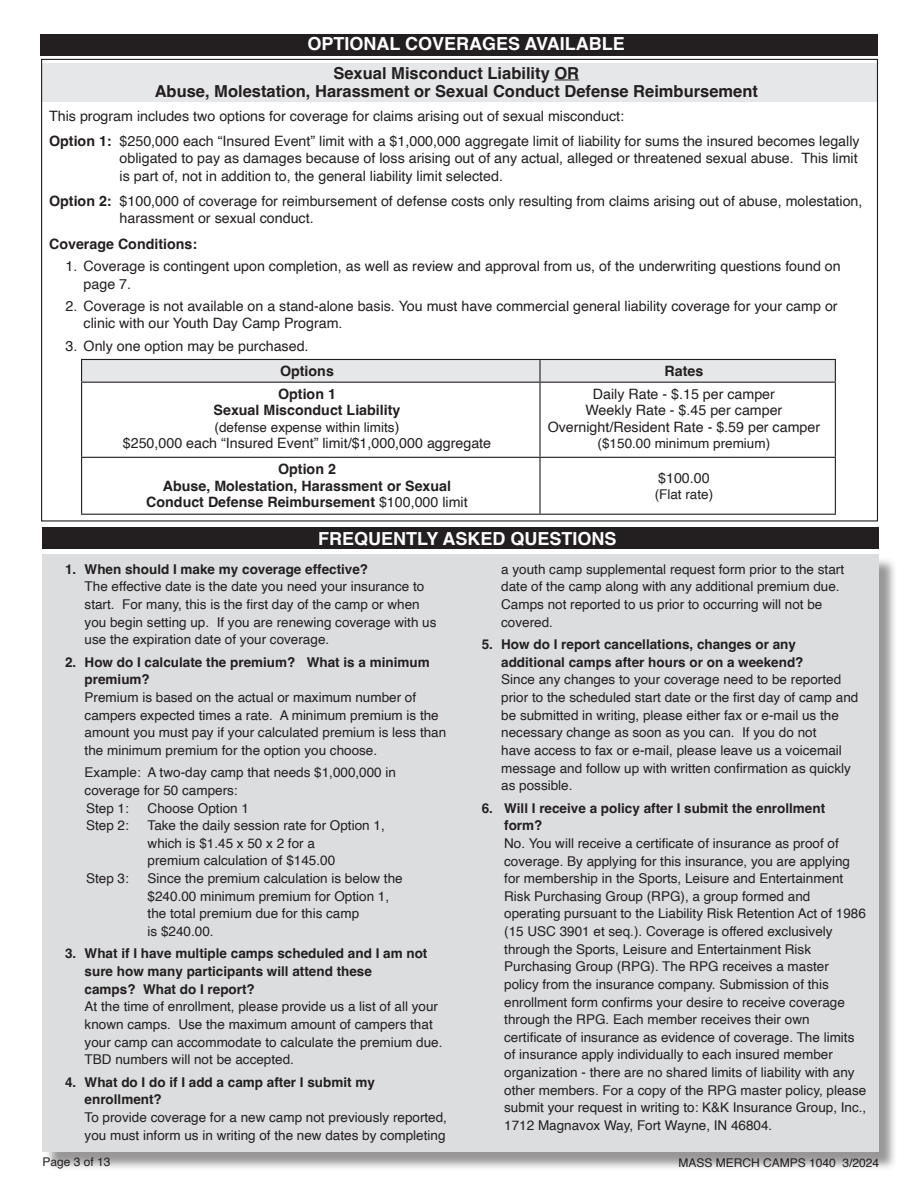
<style>
.page{position:relative;width:918px;height:1188px;background:#fff}
.page>*{position:absolute;margin:0;border:0;box-sizing:border-box;transform-origin:0 0}
.t1{font:700 18px "Helvetica";color:#fff}
.t2{font:700 16.5px/18px "Helvetica";color:#231f20;text-align:center}
.t3{font:14.25px/17.2px "Helvetica";color:#231f20}
.t4{font:700 14.25px/16.5px "Helvetica";color:#231f20;text-align:center}
.t5{font:13.5px/17.7px "Helvetica";color:#231f20}
.t6{font:700 13.5px/17.7px "Helvetica";color:#231f20}
.t7{font:12px "Helvetica";color:#231f20}
.s1{font-weight:700}
.s2{font-size:14.25px}
.s3{font-weight:400}
</style>
<div class="page">
<div style="left:41px;top:63px;width:835px;height:39px;background:#e6e7e9"></div>
<div style="left:41px;top:34px;width:837px;height:22px;background:#231f20"></div>
<svg style="left:554px;top:80px;width:25px;height:1px"></svg>
<svg style="left:81px;top:359px;width:755px;height:23px;background:#d8d9db"></svg>
<hr style="left:81px;top:382px;width:459px;height:1px;background:#231f20">
<hr style="left:81px;top:383px;width:1px;height:74px;background:#231f20">
<hr style="left:540px;top:382px;width:296px;height:1px;background:#231f20">
<hr style="left:539px;top:383px;width:2px;height:74px;background:#231f20">
<hr style="left:835px;top:383px;width:1px;height:74px;background:#231f20">
<hr style="left:81px;top:457px;width:459px;height:1px;background:#231f20">
<hr style="left:81px;top:458px;width:1px;height:56px;background:#231f20">
<hr style="left:540px;top:457px;width:296px;height:1px;background:#231f20">
<hr style="left:539px;top:458px;width:2px;height:56px;background:#231f20">
<hr style="left:835px;top:458px;width:1px;height:56px;background:#231f20">
<hr style="left:81px;top:514px;width:459px;height:1px;background:#231f20">
<hr style="left:540px;top:514px;width:296px;height:1px;background:#231f20">
<div style="left:45px;top:556px;width:853px;height:615px;background:#231f20;opacity:.47"></div>
<div style="left:42px;top:554px;width:837px;height:598px;background:#dcdddf"></div>
<div style="left:43px;top:528px;width:836px;height:21px;background:#231f20"></div>
<h1 class="t1" style="left:307px;top:33px;width:319px">OPTIONAL COVERAGES AVAILABLE</h1>
<p class="t2" style="left:155px;top:66px;width:605px">Sexual Misconduct Liability OR<br>Abuse, Molestation, Harassment or Sexual Conduct Defense Reimbursement</p>
<p class="t3" style="left:49px;top:103px;width:812px;line-height:25.5px">This program includes two options for coverage for claims arising out of sexual misconduct:<br><span class="s1">Option 1:</span> $250,000 each “Insured Event” limit with a $1,000,000 aggregate limit of liability for sums the insured becomes legally</p>
<p class="t3" style="left:120px;top:150px;width:740px">obligated to pay as damages because of loss arising out of any actual, alleged or threatened sexual abuse. This limit is part of, not in addition to, the general liability limit selected.</p>
<p class="t3" style="left:120px;top:193px;width:744px;text-indent:-70px"><span class="s1">Option 2:</span> $100,000 of coverage for reimbursement of defense costs only resulting from claims arising out of abuse, molestation, harassment or sexual conduct.</p>
<p class="t4" style="left:49px;top:237px;width:150px">Coverage Conditions:</p>
<p class="t3" style="left:84px;top:258px;width:759px;text-indent:-18px">1. Coverage is contingent upon completion, as well as review and approval from us, of the underwriting questions found on page 7.</p>
<p class="t3" style="left:84px;top:298px;width:756px;text-indent:-18px">2. Coverage is not available on a stand-alone basis. You must have commercial general liability coverage for your camp or clinic with our Youth Day Camp Program.</p>
<p class="t3" style="left:66px;top:338px;width:244px">3. Only one option may be purchased.</p>
<p class="t4" style="left:280px;top:364px;width:55px">Options</p>
<p class="t4" style="left:665px;top:364px;width:40px">Rates</p>
<p class="t4" style="left:214px;top:387px;width:188px">Option 1<br>Sexual Misconduct Liability</p>
<p class="t5" style="left:215px;top:419px;width:186px">(defense expense within limits<span class="s2">)</span></p>
<p class="t3" style="left:123px;top:435px;width:370px">$250,000 each “Insured Event” limit/$1,000,000 aggregate</p>
<p class="t3" style="left:548px;top:386px;width:274px;line-height:16.5px;text-align:center">Daily Rate - $.15 per camper<br>Weekly Rate - $.45 per camper<br>Overnight/Resident Rate - $.59 per camper</p>
<p class="t5" style="left:598px;top:435px;width:174px">($150.00 minimum premium)</p>
<p class="t4" style="left:146px;top:462px;width:323px">Option 2<br>Abuse, Molestation, Harassment or Sexual<br>Conduct Defense Reimbursement <span class="s3">$100,000 limit</span></p>
<p class="t3" style="left:658px;top:470px;width:53px">$100.00</p>
<p class="t5" style="left:655px;top:486px;width:60px">(Flat rate)</p>
<h1 class="t1" style="left:318px;top:527px;width:300px">FREQUENTLY ASKED QUESTIONS</h1>
<p class="t6" style="left:65px;top:562px;width:305px">1. When should I make my coverage effective?</p>
<p class="t5" style="left:85px;top:578px;width:353px">The effective date is the date you need your insurance to start. For many, this is the first day of the camp or when you begin setting up. If you are renewing coverage with us use the expiration date of your coverage.</p>
<p class="t6" style="left:85px;top:655px;width:347px;text-indent:-19px">2. How do I calculate the premium? What is a minimum premium?</p>
<p class="t5" style="left:85px;top:689px;width:363px">Premium is based on the actual or maximum number of campers expected times a rate. A minimum premium is the amount you must pay if your calculated premium is less than the minimum premium for the option you choose.</p>
<p class="t5" style="left:85px;top:764px;width:313px">Example: A two-day camp that needs $1,000,000 in coverage for 50 campers:<br>Step 1:</p>
<p class="t5" style="left:501px;top:561px;width:344px">a youth camp supplemental request form prior to the start date of the camp along with any additional premium due.<br>Camps not reported to us prior to occurring will not be covered.</p>
<p class="t6" style="left:501px;top:637px;width:304px;text-indent:-19px">5. How do I report cancellations, changes or any additional camps after hours or on a weekend?</p>
<p class="t5" style="left:501px;top:671px;width:359px">Since any changes to your coverage need to be reported prior to the scheduled start date or the first day of camp and be submitted in writing, please either fax or e-mail us the necessary change as soon as you can. If you do not<br>have access to fax or e-mail, please leave us a voicemail message and follow up with written confirmation as quickly as possible.</p>
<p class="t6" style="left:504px;top:801px;width:322px;text-indent:-23px">6. Will I receive a policy after I submit the enrollment form?</p>
<p class="t5" style="left:504px;top:835px;width:364px">No. You will receive a certificate of insurance as proof of coverage. By applying for this insurance, you are applying for membership in the Sports, Leisure and Entertainment Risk Purchasing Group (RPG), a group formed and operating pursuant to the Liability Risk Retention Act of 1986 (15 USC 3901 et seq.). Coverage is offered exclusively through the Sports, Leisure and Entertainment Risk Purchasing Group (RPG). The RPG receives a master policy from the insurance company. Submission of this enrollment form confirms your desire to receive coverage through the RPG. Each member receives their own certificate of insurance as evidence of coverage. The limits of insurance apply individually to each insured member organization - there are no shared limits of liability with any other members. For a copy of the RPG master policy, please submit your request in writing to: K&amp;K Insurance Group, Inc., 1712 Magnavox Way, Fort Wayne, IN 46804.</p>
<p class="t5" style="left:148px;top:799px;width:103px">Choose Option 1</p>
<p class="t5" style="left:86px;top:817px;width:44px">Step 2:</p>
<p class="t5" style="left:148px;top:817px;width:239px">Take the daily session rate for Option 1, which is $1.45 x 50 x 2 for a<br>premium calculation of $145.00</p>
<p class="t5" style="left:86px;top:870px;width:44px">Step 3:</p>
<p class="t5" style="left:148px;top:870px;width:257px">Since the premium calculation is below the $240.00 minimum premium for Option 1, the total premium due for this camp<br>is $240.00.</p>
<p class="t6" style="left:85px;top:946px;width:344px;text-indent:-19px">3. What if I have multiple camps scheduled and I am not sure how many participants will attend these<br>camps? What do I report?</p>
<p class="t5" style="left:85px;top:998px;width:359px">At the time of enrollment, please provide us a list of all your known camps. Use the maximum amount of campers that your camp can accommodate to calculate the premium due.<br>TBD numbers will not be accepted.</p>
<p class="t6" style="left:85px;top:1075px;width:292px;text-indent:-19px">4. What do I do if I add a camp after I submit my enrollment?</p>
<p class="t5" style="left:85px;top:1109px;width:364px">To provide coverage for a new camp not previously reported, you must inform us in writing of the new dates by completing</p>
<p class="t7" style="left:42px;top:1152px;width:70px">Page 3 of 13</p>
<p class="t7" style="left:678px;top:1154px;width:202px">MASS MERCH CAMPS 1040 3/2024</p>
</div>
